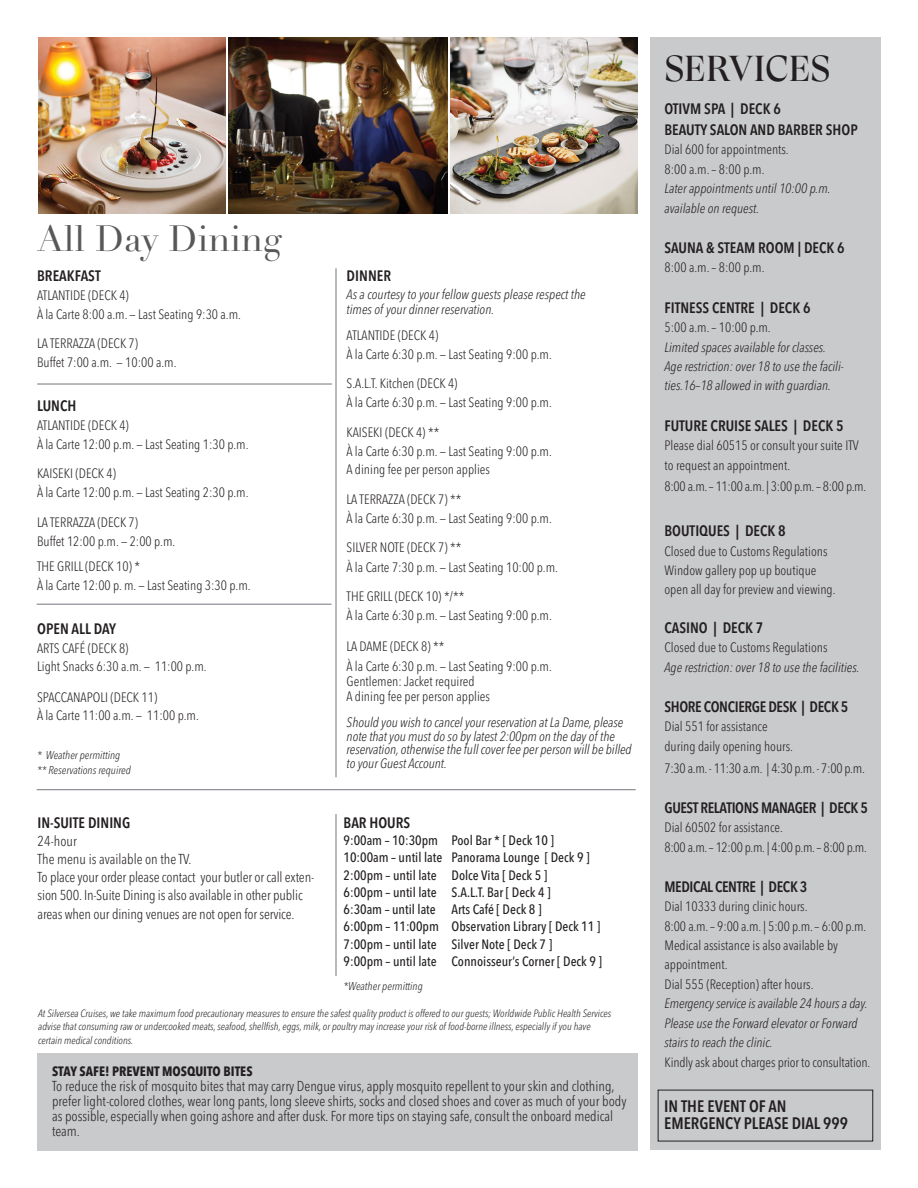
<style>
.page{position:relative;width:918px;height:1188px;background:#fff}
.page>*{position:absolute;margin:0;border:0;box-sizing:border-box;transform-origin:0 0}
.t1{font:36px "Didot LT Std";color:#57585a}
.t2{font:36px "GT Super Display";letter-spacing:.005em;color:#231f20}
.t3{font:600 condensed 16.5px "Avenir Next LT Pro";color:#231f20}
.t4{font:600 condensed 15px "Avenir Next LT Pro";color:#231f20}
.t5{font:600 condensed 15px "Avenir Next LT Pro";letter-spacing:-.025em;color:#231f20}
.t6{font:300 condensed 14.25px/15px "Avenir Next LT Pro";color:#231f20}
.t7{font:300 condensed 13.5px/19.4px "Avenir Next LT Pro";color:#231f20}
.t8{font:italic 300 condensed 13.5px/13.5px "Avenir Next LT Pro";color:#231f20}
.t9{font:500 condensed 13.5px/17.2px "Avenir Next LT Pro";color:#231f20}
.t10{font:700 condensed 13.5px "Avenir Next LT Pro";color:#231f20}
.t11{font:italic 300 condensed 11.25px "Avenir Next LT Pro";color:#231f20}
.t12{font:italic 300 condensed 10.5px/13.5px "Avenir Next LT Pro";color:#231f20}
</style>
<div class="page">
<img style="left:38px;top:37px;width:187px;height:177px">
<img style="left:451px;top:37px;width:186px;height:177px">
<img style="left:228px;top:37px;width:219px;height:177px">
<div style="left:650px;top:37px;width:231px;height:1113px;background:#c9cacc"></div>
<hr style="left:37px;top:789px;width:599px;height:1px;background:#72767c">
<hr style="left:336px;top:814px;width:1px;height:162px;background:#72767c">
<hr style="left:37px;top:384px;width:295px;height:1px;background:#72767c">
<hr style="left:37px;top:604px;width:295px;height:1px;background:#72767c">
<hr style="left:336px;top:268px;width:1px;height:509px;background:#72767c">
<div style="left:38px;top:1053px;width:600px;height:97px;background:#c9cacc"></div>
<p class="t1" style="left:37px;top:217px;width:246px">All Day Dining</p>
<p class="t4" style="left:37px;top:267px;width:65px">BREAKFAST</p>
<p class="t7" style="left:37px;top:286px;width:93px">ATLANTIDE (DECK 4)</p>
<p class="t7" style="left:37px;top:304px;width:205px">À la Carte 8:00 a.m. — Last Seating 9:30 a.m.</p>
<p class="t7" style="left:37px;top:334px;width:103px">LA TERRAZZA (DECK 7)</p>
<p class="t7" style="left:37px;top:353px;width:141px">Buffet 7:00 a.m. — 10:00 a.m.</p>
<p class="t4" style="left:37px;top:397px;width:41px">LUNCH</p>
<p class="t7" style="left:37px;top:416px;width:93px">ATLANTIDE (DECK 4)</p>
<p class="t7" style="left:37px;top:435px;width:213px">À la Carte 12:00 p.m. — Last Seating 1:30 p.m.</p>
<p class="t7" style="left:37px;top:464px;width:80px">KAISEKI (DECK 4)</p>
<p class="t7" style="left:37px;top:483px;width:213px">À la Carte 12:00 p.m. — Last Seating 2:30 p.m.</p>
<p class="t7" style="left:37px;top:512px;width:103px">LA TERRAZZA (DECK 7)</p>
<p class="t7" style="left:37px;top:531px;width:140px">Buffet 12:00 p.m. — 2:00 p.m.</p>
<p class="t7" style="left:37px;top:557px;width:104px">THE GRILL (DECK 10) *</p>
<p class="t7" style="left:37px;top:575px;width:215px">À la Carte 12:00 p. m. — Last Seating 3:30 p.m.</p>
<p class="t4" style="left:37px;top:620px;width:81px">OPEN ALL DAY</p>
<p class="t7" style="left:37px;top:638px;width:93px">ARTS CAFÉ (DECK 8)</p>
<p class="t7" style="left:37px;top:656px;width:171px">Light Snacks 6:30 a.m. — 11:00 p.m.</p>
<p class="t7" style="left:37px;top:688px;width:122px">SPACCANAPOLI (DECK 11)</p>
<p class="t7" style="left:37px;top:706px;width:163px">À la Carte 11:00 a.m. — 11:00 p.m.</p>
<p class="t11" style="left:37px;top:748px;width:85px">* Weather permitting</p>
<p class="t11" style="left:37px;top:763px;width:95px">** Reservations required</p>
<p class="t4" style="left:347px;top:267px;width:46px">DINNER</p>
<p class="t8" style="left:347px;top:286px;width:241px;line-height:15px">As a courtesy to your fellow guests please respect the times of your dinner reservation.</p>
<p class="t7" style="left:347px;top:326px;width:93px">ATLANTIDE (DECK 4)</p>
<p class="t7" style="left:347px;top:345px;width:207px">À la Carte 6:30 p.m. — Last Seating 9:00 p.m.</p>
<p class="t7" style="left:347px;top:374px;width:112px">S.A.L.T. Kitchen (DECK 4)</p>
<p class="t7" style="left:347px;top:393px;width:207px">À la Carte 6:30 p.m. — Last Seating 9:00 p.m.</p>
<p class="t7" style="left:347px;top:422px;width:94px">KAISEKI (DECK 4) **</p>
<p class="t7" style="left:347px;top:441px;width:207px">À la Carte 6:30 p.m. — Last Seating 9:00 p.m.</p>
<p class="t7" style="left:347px;top:460px;width:145px">A dining fee per person applies</p>
<p class="t7" style="left:347px;top:489px;width:116px">LA TERRAZZA (DECK 7) **</p>
<p class="t7" style="left:347px;top:508px;width:207px">À la Carte 6:30 p.m. — Last Seating 9:00 p.m.</p>
<p class="t7" style="left:347px;top:538px;width:116px">SILVER NOTE (DECK 7) **</p>
<p class="t7" style="left:347px;top:558px;width:213px">À la Carte 7:30 p.m. — Last Seating 10:00 p.m.</p>
<p class="t7" style="left:347px;top:587px;width:119px">THE GRILL (DECK 10) */**</p>
<p class="t7" style="left:347px;top:606px;width:207px">À la Carte 6:30 p.m. — Last Seating 9:00 p.m.</p>
<p class="t7" style="left:347px;top:636px;width:99px">LA DAME (DECK 8) **</p>
<p class="t7" style="left:347px;top:658px;width:207px;line-height:15.3px">À la Carte 6:30 p.m. — Last Seating 9:00 p.m.<br>Gentlemen: Jacket required</p>
<p class="t7" style="left:347px;top:687px;width:145px">A dining fee per person applies</p>
<p class="t8" style="left:347px;top:716px;width:287px">Should you wish to cancel your reservation at La Dame, please note that you must do so by latest 2:00pm on the day of the reservation, otherwise the full cover fee per person will be billed to your Guest Account.</p>
<p class="t4" style="left:38px;top:814px;width:94px">IN-SUITE DINING</p>
<p class="t6" style="left:38px;top:833px;width:41px">24-hour</p>
<p class="t6" style="left:38px;top:850px;width:278px;line-height:18px">The menu is available on the TV.<br>To place your order please contact your butler or call exten&shy;sion 500. In-Suite Dining is also available in other public</p>
<p class="t6" style="left:38px;top:907px;width:259px">areas when our dining venues are not open for service.</p>
<p class="t4" style="left:344px;top:814px;width:68px">BAR HOURS</p>
<p class="t9" style="left:344px;top:832px;width:212px">9:00am – 10:30pm Pool Bar * [ Deck 10 ]</p>
<p class="t9" style="left:344px;top:849px;width:248px">10:00am – until late Panorama Lounge [ Deck 9 ]<br>2:00pm – until late Dolce Vita [ Deck 5 ]</p>
<p class="t9" style="left:344px;top:884px;width:209px">6:00pm – until late S.A.L.T. Bar [ Deck 4 ]</p>
<p class="t9" style="left:344px;top:901px;width:199px">6:30am – until late Arts Café [ Deck 8 ]</p>
<p class="t9" style="left:344px;top:918px;width:258px">6:00pm – 11:00pm Observation Library [ Deck 11 ]</p>
<p class="t9" style="left:344px;top:935px;width:210px">7:00pm – until late Silver Note [ Deck 7 ]</p>
<p class="t9" style="left:344px;top:953px;width:260px">9:00pm – until late Connoisseur’s Corner [ Deck 9 ]</p>
<p class="t11" style="left:344px;top:979px;width:81px">*Weather permitting</p>
<p class="t12" style="left:38px;top:1007px;width:575px">At Silversea Cruises, we take maximum food precautionary measures to ensure the safest quality product is offered to our guests; Worldwide Public Health Services advise that consuming raw or undercooked meats, seafood, shellfish, eggs, milk, or poultry may increase your risk of food-borne illness, especially if you have certain medical conditions.</p>
<p class="t10" style="left:52px;top:1063px;width:202px">STAY SAFE! PREVENT MOSQUITO BITES</p>
<p class="t6" style="left:52px;top:1079px;width:576px">To reduce the risk of mosquito bites that may carry Dengue virus, apply mosquito repellent to your skin and clothing, prefer light-colored clothes, wear long pants, long sleeve shirts, socks and closed shoes and cover as much of your body as possible, especially when going ashore and after dusk. For more tips on staying safe, consult the onboard medical team.</p>
<p class="t2" style="left:665px;top:50px;width:167px">SERVICES</p>
<p class="t4" style="left:664px;top:100px;width:118px">OTIVM SPA | DECK 6</p>
<p class="t4" style="left:664px;top:121px;width:195px">BEAUTY SALON AND BARBER SHOP</p>
<p class="t7" style="left:664px;top:140px;width:126px">Dial 600 for appointments.</p>
<p class="t7" style="left:664px;top:159px;width:102px">8:00 a.m. – 8:00 p.m.</p>
<p class="t8" style="left:664px;top:182px;width:168px">Later appointments until 10:00 p.m.</p>
<p class="t8" style="left:664px;top:201px;width:96px">available on request.</p>
<p class="t4" style="left:664px;top:239px;width:182px">SAUNA &amp; STEAM ROOM | DECK 6</p>
<p class="t7" style="left:664px;top:258px;width:102px">8:00 a.m. – 8:00 p.m.</p>
<p class="t4" style="left:664px;top:298px;width:148px">FITNESS CENTRE | DECK 6</p>
<p class="t7" style="left:664px;top:318px;width:108px">5:00 a.m. – 10:00 p.m.</p>
<p class="t8" style="left:664px;top:340px;width:163px">Limited spaces available for classes.</p>
<p class="t8" style="left:665px;top:357px;width:181px;line-height:19.4px">Age restriction: over 18 to use the facili&shy;ties.16–18 allowed in with guardian.</p>
<p class="t4" style="left:665px;top:416px;width:181px">FUTURE CRUISE SALES | DECK 5</p>
<p class="t7" style="left:665px;top:436px;width:196px">Please dial 60515 or consult your suite ITV to request an appointment.</p>
<p class="t7" style="left:665px;top:477px;width:203px">8:00 a.m. – 11:00 a.m. | 3:00 p.m. – 8:00 p.m.</p>
<p class="t4" style="left:665px;top:522px;width:123px">BOUTIQUES | DECK 8</p>
<p class="t7" style="left:665px;top:541px;width:165px">Closed due to Customs Regulations</p>
<p class="t7" style="left:665px;top:561px;width:154px">Window gallery pop up boutique</p>
<p class="t7" style="left:665px;top:580px;width:173px">open all day for preview and viewing.</p>
<p class="t4" style="left:665px;top:619px;width:100px">CASINO | DECK 7</p>
<p class="t7" style="left:665px;top:638px;width:165px">Closed due to Customs Regulations</p>
<p class="t8" style="left:665px;top:660px;width:197px">Age restriction: over 18 to use the facilities.</p>
<p class="t5" style="left:665px;top:697px;width:185px">SHORE CONCIERGE DESK | DECK 5</p>
<p class="t7" style="left:665px;top:717px;width:105px">Dial 551 for assistance</p>
<p class="t7" style="left:665px;top:736px;width:130px">during daily opening hours.</p>
<p class="t7" style="left:665px;top:758px;width:202px">7:30 a.m. - 11:30 a.m. | 4:30 p.m. - 7:00 p.m.</p>
<p class="t5" style="left:665px;top:798px;width:205px">GUEST RELATIONS MANAGER | DECK 5</p>
<p class="t7" style="left:665px;top:818px;width:120px">Dial 60502 for assistance.</p>
<p class="t7" style="left:665px;top:837px;width:204px">8:00 a.m. – 12:00 p.m. | 4:00 p.m. – 8:00 p.m.</p>
<p class="t5" style="left:665px;top:877px;width:144px">MEDICAL CENTRE | DECK 3</p>
<p class="t7" style="left:665px;top:897px;width:145px">Dial 10333 during clinic hours.</p>
<p class="t7" style="left:665px;top:916px;width:203px">8:00 a.m. – 9:00 a.m. | 5:00 p.m. – 6:00 p.m.</p>
<p class="t7" style="left:665px;top:936px;width:175px">Medical assistance is also available by appointment.</p>
<p class="t7" style="left:665px;top:974px;width:151px">Dial 555 (Reception) after hours.</p>
<p class="t8" style="left:665px;top:997px;width:205px">Emergency service is available 24 hours a day.</p>
<p class="t8" style="left:665px;top:1013px;width:195px;line-height:19.4px">Please use the Forward elevator or Forward stairs to reach the clinic.</p>
<p class="t7" style="left:665px;top:1052px;width:207px">Kindly ask about charges prior to consultation.</p>
<p class="t3" style="left:664px;top:1096px;width:124px">IN THE EVENT OF AN</p>
<p class="t3" style="left:664px;top:1113px;width:185px">EMERGENCY PLEASE DIAL 999</p>
</div>
